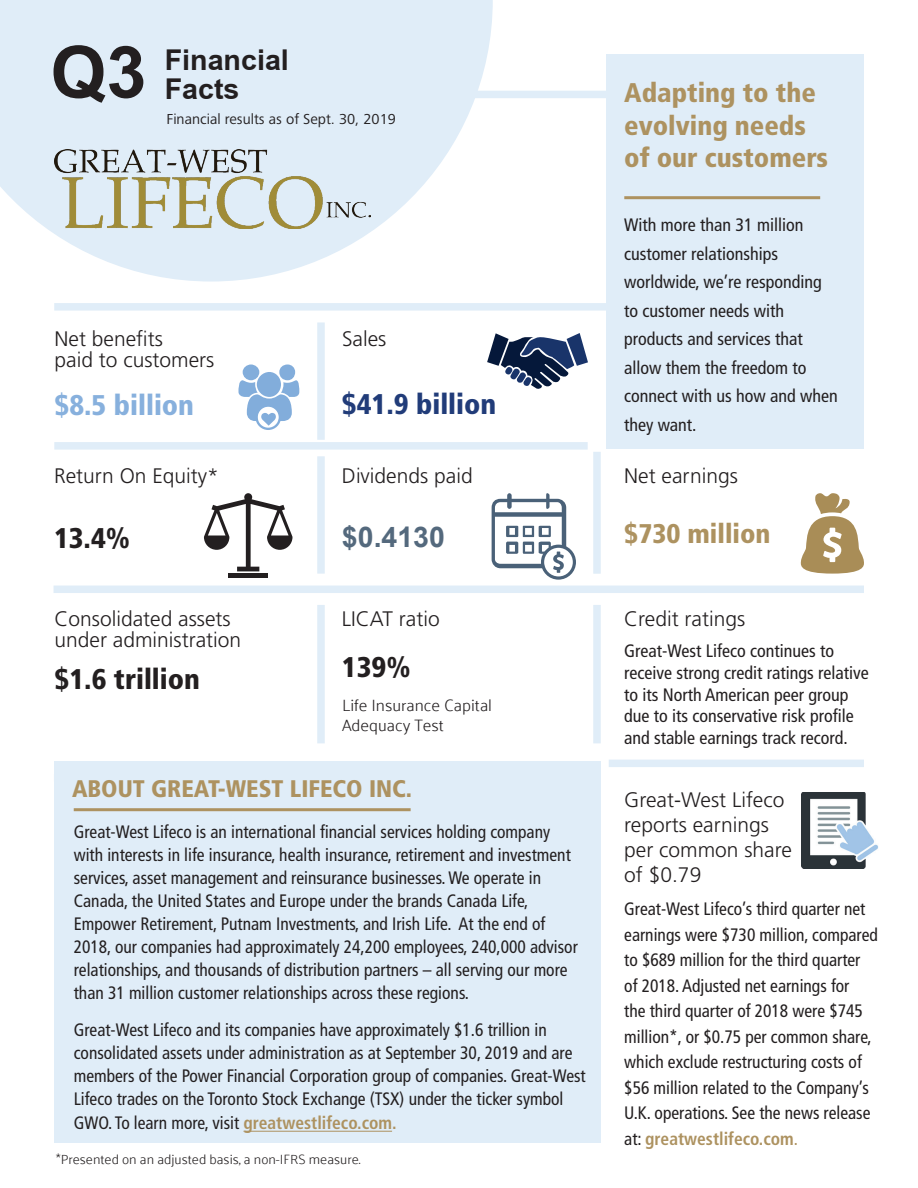
<style>
.page{position:relative;width:918px;height:1188px;background:#fff}
.page>*{position:absolute;margin:0;border:0;box-sizing:border-box;transform-origin:0 0}
.t1{font:700 72px "Arial";color:#231f20}
.t2{font:700 28.65px/28.7px "Arial";color:#231f20}
.t3{font:900 condensed 28.5px "Frutiger";color:#231f20}
.t4{font:900 condensed 28.5px "Frutiger";color:#213c79}
.t5{font:900 condensed 28.5px "Frutiger";color:#87b0dd}
.t6{font:700 28.5px "Arial";color:#54697d}
.t7{font:900 condensed 27px/32.4px "Frutiger";color:#ad9260}
.t8{font:900 condensed 24px "Frutiger";color:#ad9260}
.t9{font:300 21px/25.2px "Frutiger";color:#231f20}
.t10{font:condensed 18px/23px "Frutiger";color:#231f20}
.t11{font:300 16.5px/19.8px "Palanquin";color:#231f20}
.t12{font:15px "Frutiger Next LTW1 G";color:#231f20}
.t13{font:300 13.5px "Palanquin";color:#231f20}
.s1{font-weight:700;color:#ad9260}
.s2{color:#ad9260}
</style>
<div class="page">
<div style="left:54px;top:761px;width:547px;height:382px;background:#e0edf8"></div>
<div style="left:606px;top:54px;width:258px;height:394px;background:#e0edf8"></div>
<svg style="left:0;top:0;width:493px;height:282px;fill:#e0edf8"></svg>
<hr style="left:243px;top:1131px;width:149px;height:1px;background:#ad9260">
<img style="left:54px;top:149px;width:316px;height:80px">
<div style="left:461px;top:91px;width:145px;height:7px;background:#e0edf8"></div>
<div style="left:54px;top:303px;width:558px;height:8px;background:#e0edf8"></div>
<div style="left:54px;top:442px;width:534px;height:8px;background:#e0edf8"></div>
<div style="left:54px;top:586px;width:810px;height:7px;background:#e0edf8"></div>
<div style="left:609px;top:760px;width:255px;height:7px;background:#e0edf8"></div>
<div style="left:317px;top:322px;width:8px;height:118px;background:#e0edf8"></div>
<div style="left:317px;top:456px;width:8px;height:118px;background:#e0edf8"></div>
<hr style="left:624px;top:196px;width:196px;height:3px;background:#ad9260">
<hr style="left:74px;top:808px;width:337px;height:3px;background:#ad9260">
<div style="left:593px;top:605px;width:8px;height:138px;background:#e0edf8"></div>
<div style="left:317px;top:605px;width:8px;height:138px;background:#e0edf8"></div>
<div style="left:593px;top:452px;width:8px;height:122px;background:#e0edf8"></div>
<svg style="left:239px;top:364px;width:60px;height:66px"></svg>
<svg style="left:487px;top:333px;width:101px;height:56px"></svg>
<div style="left:228px;top:573px;width:40px;height:5px;background:#231f20"></div>
<svg style="left:204px;top:493px;width:88px;height:78px"></svg>
<svg style="left:492px;top:493px;width:84px;height:87px"></svg>
<svg style="left:801px;top:493px;width:63px;height:81px"></svg>
<img style="left:802px;top:792px;width:76px;height:76px">
<h1 class="t1" style="left:50px;top:32px;width:98px">Q3</h1>
<h2 class="t2" style="left:165px;top:46px;width:126px">Financial<br>Facts</h2>
<p class="t12" style="left:166px;top:111px;width:231px">Financial results as of Sept. 30, 2019</p>
<p class="t9" style="left:55px;top:328px;width:161px;line-height:21px">Net benefits<br>paid to customers</p>
<p class="t9" style="left:342px;top:326px;width:46px">Sales</p>
<h3 class="t5" style="left:55px;top:388px;width:141px">$8.5 billion</h3>
<h3 class="t4" style="left:342px;top:387px;width:156px">$41.9 billion</h3>
<p class="t9" style="left:54px;top:463px;width:166px">Return On Equity*</p>
<h3 class="t3" style="left:54px;top:521px;width:78px">13.4%</h3>
<p class="t9" style="left:55px;top:608px;width:188px;line-height:21px">Consolidated assets under administration</p>
<h3 class="t3" style="left:55px;top:662px;width:147px">$1.6 trillion</h3>
<p class="t9" style="left:342px;top:463px;width:132px">Dividends paid</p>
<h3 class="t6" style="left:342px;top:517px;width:104px">$0.4130</h3>
<p class="t9" style="left:342px;top:606px;width:99px">LICAT ratio</p>
<h3 class="t3" style="left:342px;top:650px;width:70px">139%</h3>
<p class="t11" style="left:342px;top:696px;width:152px">Life Insurance Capital<br>Adequacy Test</p>
<h3 class="t8" style="left:72px;top:775px;width:342px">ABOUT GREAT-WEST LIFECO INC.</h3>
<p class="t10" style="left:74px;top:820px;width:506px">Great-West Lifeco is an international financial services holding company with interests in life insurance, health insurance, retirement and investment services, asset management and reinsurance businesses. We operate in Canada, the United States and Europe under the brands Canada Life, Empower Retirement, Putnam Investments, and Irish Life. At the end of 2018, our companies had approximately 24,200 employees, 240,000 advisor relationships, and thousands of distribution partners – all serving our more than 31 million customer relationships across these regions.</p>
<p class="t10" style="left:74px;top:1018px;width:513px">Great-West Lifeco and its companies have approximately $1.6 trillion in consolidated assets under administration as at September 30, 2019 and are members of the Power Financial Corporation group of companies. Great-West Lifeco trades on the Toronto Stock Exchange (TSX) under the ticker symbol</p>
<p class="t10" style="left:74px;top:1112px;width:324px">GWO. To learn more, visit <span class="s1">greatwestlifeco.com.</span></p>
<p class="t13" style="left:56px;top:1152px;width:306px">*Presented on an adjusted basis, a non-IFRS measure.</p>
<h3 class="t7" style="left:624px;top:77px;width:205px">Adapting to the evolving needs of our customers</h3>
<p class="t10" style="left:624px;top:211px;width:215px;line-height:28.5px">With more than 31 million customer relationships worldwide, we’re responding to customer needs with products and services that allow them the freedom to connect with us how and when they want.</p>
<p class="t9" style="left:624px;top:463px;width:115px">Net earnings</p>
<h3 class="t7" style="left:624px;top:517px;width:148px">$730 million</h3>
<p class="t9" style="left:624px;top:606px;width:122px">Credit ratings</p>
<p class="t10" style="left:624px;top:641px;width:246px;line-height:21.6px">Great-West Lifeco continues to receive strong credit ratings relative to its North American peer group due to its conservative risk profile and stable earnings track record.</p>
<p class="t9" style="left:624px;top:787px;width:169px">Great-West Lifeco reports earnings per common share of $0.79</p>
<p class="t10" style="left:624px;top:896px;width:255px;line-height:25.5px">Great-West Lifeco’s third quarter net earnings were $730 million, compared to $689 million for the third quarter of 2018. Adjusted net earnings for<br>the third quarter of 2018 were $745 million*, or $0.75 per common share, which exclude restructuring costs of $56 million related to the Company’s U.K. operations. See the news release at: <span class="s1">greatwestlifeco.com</span><span class="s2">.</span></p>
</div>
